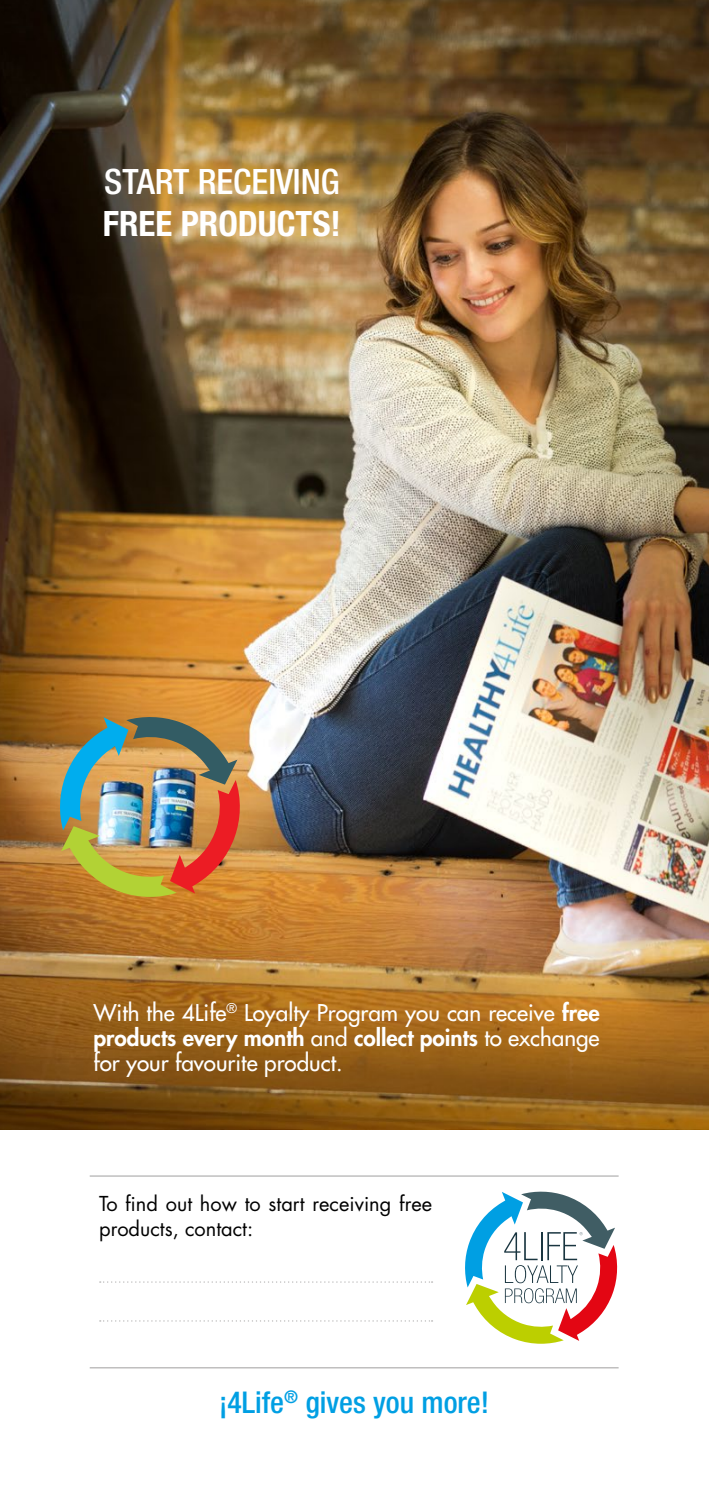
<style>
.page{position:relative;width:709px;height:1489px;background:#fff}
.page>*{position:absolute;margin:0;border:0;box-sizing:border-box;transform-origin:0 0}
.t1{font:500 condensed 35px "Helvetica Neue LT Std";color:#fff}
.t2{font:700 condensed 35px "Helvetica Neue LT Std";color:#fff}
.t3{font:500 condensed 30px "Helvetica Neue LT Std";color:#009fe3}
.t4{font:500 22.5px/25px "Futura Std";color:#fff;text-align:justify}
.t5{font:20px/25px "Futura Std";color:#000}
.s1{font-weight:800}
</style>
<div class="page">
<img style="left:0;top:0;width:709px;height:1129px">
<svg style="left:465px;top:1191px;width:153px;height:152px"></svg>
<img style="left:60px;top:717px;width:180px;height:179px">
<hr style="left:90px;top:1175px;width:528px;height:1px;background:#b3b2b2">
<hr style="left:90px;top:1366px;width:528px;height:2px;background:#b3b2b2">
<svg style="left:100px;top:1281px;width:332px;height:1px"></svg>
<svg style="left:100px;top:1320px;width:332px;height:1px"></svg>
<h1 class="t1" style="left:104px;top:161px;width:237px">START RECEIVING</h1>
<h1 class="t2" style="left:103px;top:203px;width:239px">FREE PRODUCTS!</h1>
<p class="t4" style="left:93px;top:999px;width:507px">With the 4Life<sup>®</sup> Loyalty Program you can receive <span class="s1">free products every month</span> and <span class="s1">collect points</span> to exchange for your favourite product.</p>
<p class="t5" style="left:99px;top:1191px;width:334px">To find out how to start receiving free products, contact:</p>
<h2 class="t3" style="left:219px;top:1384px;width:271px">¡4Life<sup>®</sup> gives you more!</h2>
</div>
